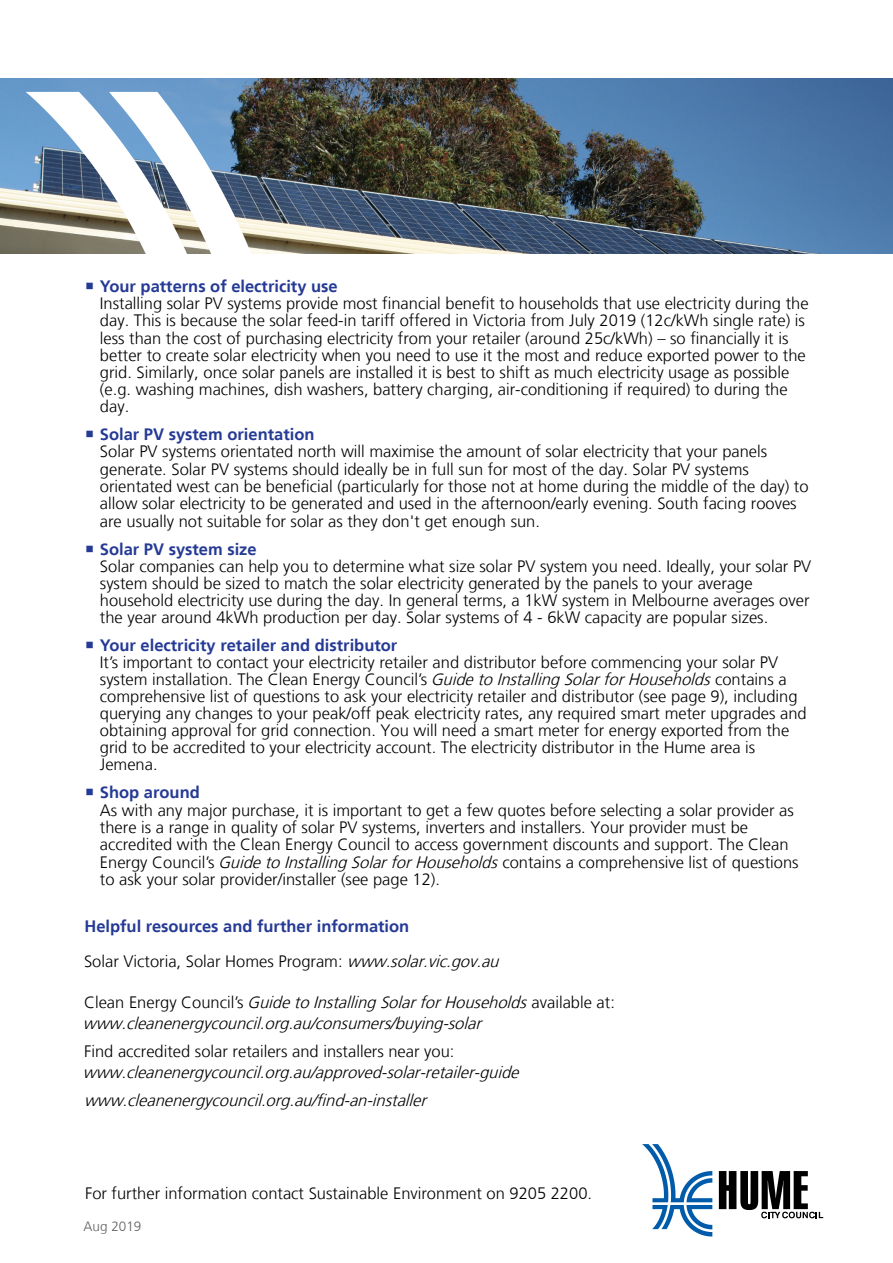
<style>
.page{position:relative;width:893px;height:1263px;background:#fff}
.page>*{position:absolute;margin:0;border:0;box-sizing:border-box;transform-origin:0 0}
.t1{font:300 16.5px/17.1px "Frutiger LT";color:#000}
.t2{font:italic 300 16.5px/20.7px "Frutiger LT";color:#000}
.t3{font:700 16.5px/34.8px "Frutiger LT";color:#253a95}
.t4{font:300 13.5px "Frutiger LT";color:#5f6062}
.s1{font-style:italic}
.s2{font-weight:300;color:#000}
.s3{font-weight:300;font-style:italic;color:#000}
.s4{font-style:normal}
</style>
<div class="page">
<svg style="left:719px;top:1171px;width:104px;height:47px"></svg>
<svg style="left:642px;top:1144px;width:70px;height:92px"></svg>
<img style="left:0;top:79px;width:893px;height:174px">
<svg style="left:26px;top:92px;width:230px;height:162px"></svg>
<p class="t3" style="left:100px;top:269px;width:239px">Your patterns of electricity use</p>
<p class="t1" style="left:100px;top:295px;width:710px">Installing solar PV systems provide most financial benefit to households that use electricity during the day. This is because the solar feed-in tariff offered in Victoria from July 2019 (12c/kWh single rate) is less than the cost of purchasing electricity from your retailer (around 25c/kWh) – so financially it is better to create solar electricity when you need to use it the most and reduce exported power to the grid. Similarly, once solar panels are installed it is best to shift as much electricity usage as possible (e.g. washing machines, dish washers, battery charging, air-conditioning if required) to during the day.</p>
<p class="t3" style="left:100px;top:417px;width:216px">Solar PV system orientation</p>
<p class="t1" style="left:100px;top:443px;width:710px">Solar PV systems orientated north will maximise the amount of solar electricity that your panels generate. Solar PV systems should ideally be in full sun for most of the day. Solar PV systems orientated west can be beneficial (particularly for those not at home during the middle of the day) to allow solar electricity to be generated and used in the afternoon/early evening. South facing rooves are usually not suitable for solar as they don't get enough sun.</p>
<p class="t3" style="left:100px;top:532px;width:158px">Solar PV system size</p>
<p class="t1" style="left:100px;top:558px;width:713px">Solar companies can help you to determine what size solar PV system you need. Ideally, your solar PV system should be sized to match the solar electricity generated by the panels to your average household electricity use during the day. In general terms, a 1kW system in Melbourne averages over the year around 4kWh production per day. Solar systems of 4 - 6kW capacity are popular sizes.</p>
<p class="t3" style="left:100px;top:628px;width:299px">Your electricity retailer and distributor</p>
<p class="t1" style="left:100px;top:654px;width:708px">It’s important to contact your electricity retailer and distributor before commencing your solar PV system installation. The Clean Energy Council’s <span class="s1">GuidetoInstallingSolarforHouseholds</span>contains a comprehensive list of questions to ask your electricity retailer and distributor (see page 9), including querying any changes to your peak/off peak electricity rates, any required smart meter upgrades and obtaining approval for grid connection. You will need a smart meter for energy exported from the grid to be accredited to your electricity account. The electricity distributor in the Hume area is Jemena.</p>
<p class="t3" style="left:100px;top:775px;width:101px">Shop around</p>
<p class="t1" style="left:100px;top:802px;width:700px">As with any major purchase, it is important to get a few quotes before selecting a solar provider as there is a range in quality of solar PV systems, inverters and installers. Your provider must be accredited with the Clean Energy Council to access government discounts and support. The Clean Energy Council’s <span class="s1">GuidetoInstallingSolarforHouseholds</span>contains a comprehensive list of questions to ask your solar provider/installer (see page 12).</p>
<p class="t3" style="left:84px;top:909px;width:421px">Helpful resources and further information<br><span class="s2">Solar Victoria, Solar Homes Program:</span> <span class="s3">www.solar.vic.gov.au</span></p>
<p class="t2" style="left:83px;top:992px;width:533px"><span class="s4">C l e a n E n e r g y C o u n c i l ’s</span> GuidetoInstallingSolarforHouseholds <span class="s4">a v a i l a b l e a t : </span>www.cleanenergycouncil.org.au/consumers/buying-solar</p>
<p class="t1" style="left:84px;top:1043px;width:372px">Find accredited solar retailers and installers near you:</p>
<p class="t2" style="left:83px;top:1058px;width:442px;line-height:28px">www.cleanenergycouncil.org.au/approved-solar-retailer-guide www.cleanenergycouncil.org.au/find-an-installer</p>
<p class="t1" style="left:85px;top:1185px;width:509px">For further information contact Sustainable Environment on 9205 2200.</p>
<p class="t4" style="left:84px;top:1218px;width:59px">Aug 2019</p>
</div>
